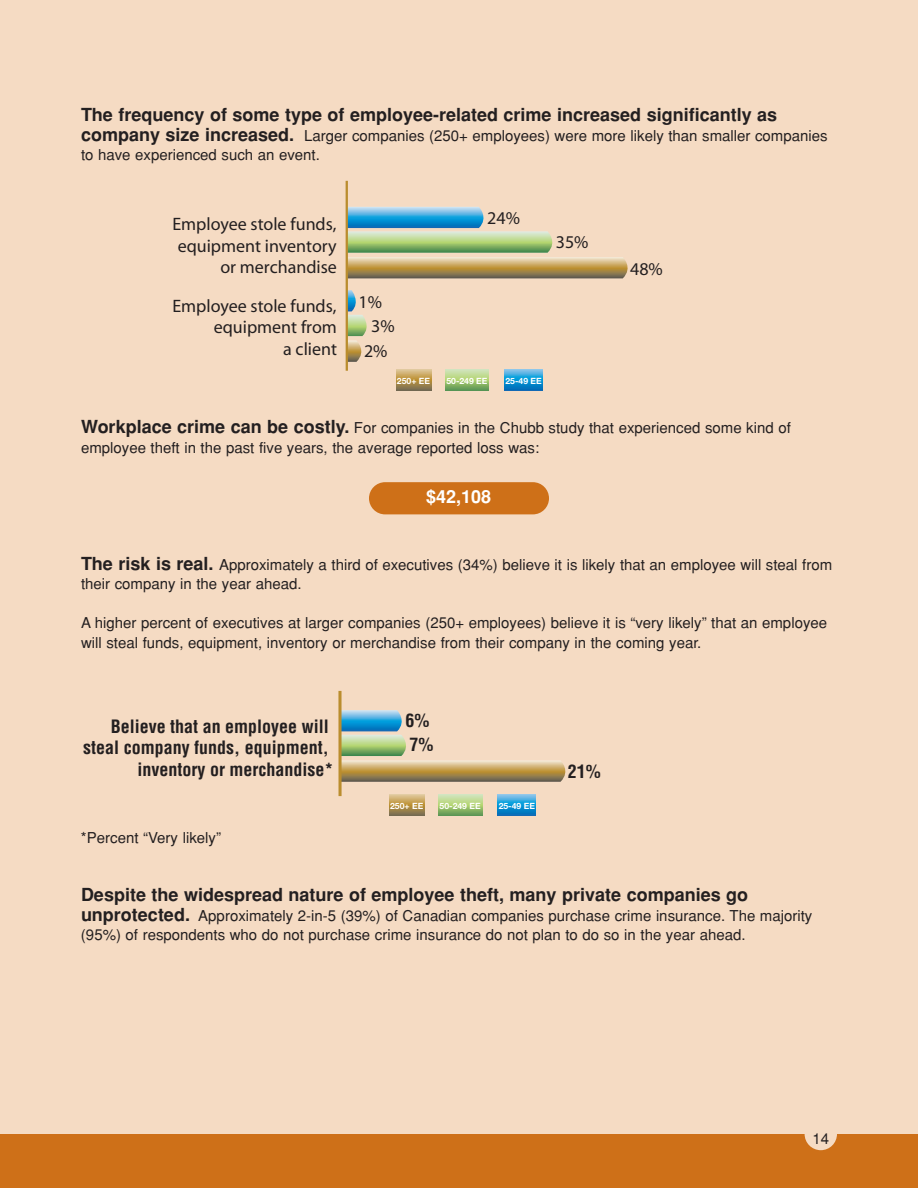
<style>
.page{position:relative;width:918px;height:1188px;background:#f5dbc3}
.page>*{position:absolute;margin:0;border:0;box-sizing:border-box;transform-origin:0 0}
.t1{font:700 condensed 18px/21.6px "Helvetica";color:#231f20;text-align:right}
.t2{font:700 18px "Helvetica";color:#231f20}
.t3{font:700 18px "Helvetica";color:#fff}
.t4{font:15px/19.5px "Helvetica";color:#231f20}
.t5{font:700 8.7px "Helvetica Neue";color:#fff}
.t6{font:700 8.55px "Helvetica Neue";color:#fff}
.s1{font-weight:700;font-size:18px}
</style>
<div class="page">
<div style="left:0;top:1134px;width:918px;height:54px;background:#ce7018"></div>
<svg style="left:341px;top:710px;width:225px;height:72px"></svg>
<hr style="left:339px;top:691px;width:2px;height:105px;background:#ba8d2e">
<svg style="left:389px;top:794px;width:36px;height:22px"></svg>
<div style="left:439px;top:794px;width:43px;height:22px;background:linear-gradient(to bottom,#e5f4b2,#6da24d)"></div>
<svg style="left:497px;top:794px;width:39px;height:22px"></svg>
<div style="left:369px;top:482px;width:180px;height:32px;background:#ce7018;border-radius:16px"></div>
<svg style="left:396px;top:369px;width:36px;height:21px"></svg>
<svg style="left:445px;top:369px;width:44px;height:21px"></svg>
<svg style="left:504px;top:369px;width:39px;height:21px"></svg>
<svg style="left:348px;top:207px;width:280px;height:71px"></svg>
<svg style="left:348px;top:290px;width:19px;height:72px"></svg>
<hr style="left:346px;top:181px;width:2px;height:190px;background:#ba8d2e">
<div style="left:805px;top:1118px;width:32px;height:32px;background:#f5dbc3;border-radius:50%"></div>
<p class="t2" style="left:81px;top:104px;width:698px">The frequency of some type of employee-related crime increased significantly as</p>
<p class="t4" style="left:81px;top:126px;width:748px"><span class="s1">company size increased.</span> Larger companies (250+ employees) were more likely than smaller companies to have experienced such an event.</p>
<p class="t1" style="left:172px;top:215px;width:166px">Employee stole funds, equipment inventory or merchandise</p>
<p class="t1" style="left:172px;top:296px;width:166px">Employee stole funds, equipment from<br>a client</p>
<p class="t1" style="left:487px;top:209px;width:34px">24%</p>
<p class="t1" style="left:556px;top:233px;width:34px">35%</p>
<p class="t1" style="left:359px;top:293px;width:25px">1%</p>
<p class="t1" style="left:371px;top:317px;width:25px">3%</p>
<p class="t1" style="left:364px;top:342px;width:25px">2%</p>
<p class="t6" style="left:402px;top:377px;width:30px">50+ E</p>
<p class="t6" style="left:446px;top:377px;width:43px">50-249 EE</p>
<p class="t6" style="left:510px;top:377px;width:33px">5-49 EE</p>
<p class="t1" style="left:630px;top:260px;width:34px">48%</p>
<p class="t4" style="left:81px;top:418px;width:711px"><span class="s1">Workplace crime can be costly.</span> For companies in the Chubb study that experienced some kind of employee theft in the past five years, the average reported loss was:</p>
<p class="t3" style="left:426px;top:486px;width:67px">$42,108</p>
<p class="t4" style="left:81px;top:555px;width:753px"><span class="s1">The risk is real.</span> Approximately a third of executives (34%) believe it is likely that an employee will steal from their company in the year ahead.</p>
<p class="t4" style="left:81px;top:613px;width:748px">A higher percent of executives at larger companies (250+ employees) believe it is “very likely” that an employee will steal funds, equipment, inventory or merchandise from their company in the coming year.</p>
<p class="t1" style="left:83px;top:716px;width:252px">Believe that an employee will steal company funds, equipment, inventory or merchandise*</p>
<p class="t4" style="left:81px;top:828px;width:142px">*Percent “Very likely”</p>
<p class="t1" style="left:406px;top:710px;width:25px">6%</p>
<p class="t1" style="left:410px;top:734px;width:25px">7%</p>
<p class="t5" style="left:395px;top:803px;width:30px">50+ E</p>
<p class="t5" style="left:440px;top:803px;width:43px">50-249 EE</p>
<p class="t5" style="left:504px;top:803px;width:33px">5-49 EE</p>
<p class="t1" style="left:568px;top:761px;width:34px">21%</p>
<p class="t2" style="left:81px;top:884px;width:669px">Despite the widespread nature of employee theft, many private companies go</p>
<p class="t4" style="left:81px;top:906px;width:733px"><span class="s1">unprotected.</span> Approximately 2-in-5 (39%) of Canadian companies purchase crime insurance. The majority (95%) of respondents who do not purchase crime insurance do not plan to do so in the year ahead.</p>
<p class="t4" style="left:812px;top:1129px;width:18px">14</p>
</div>
